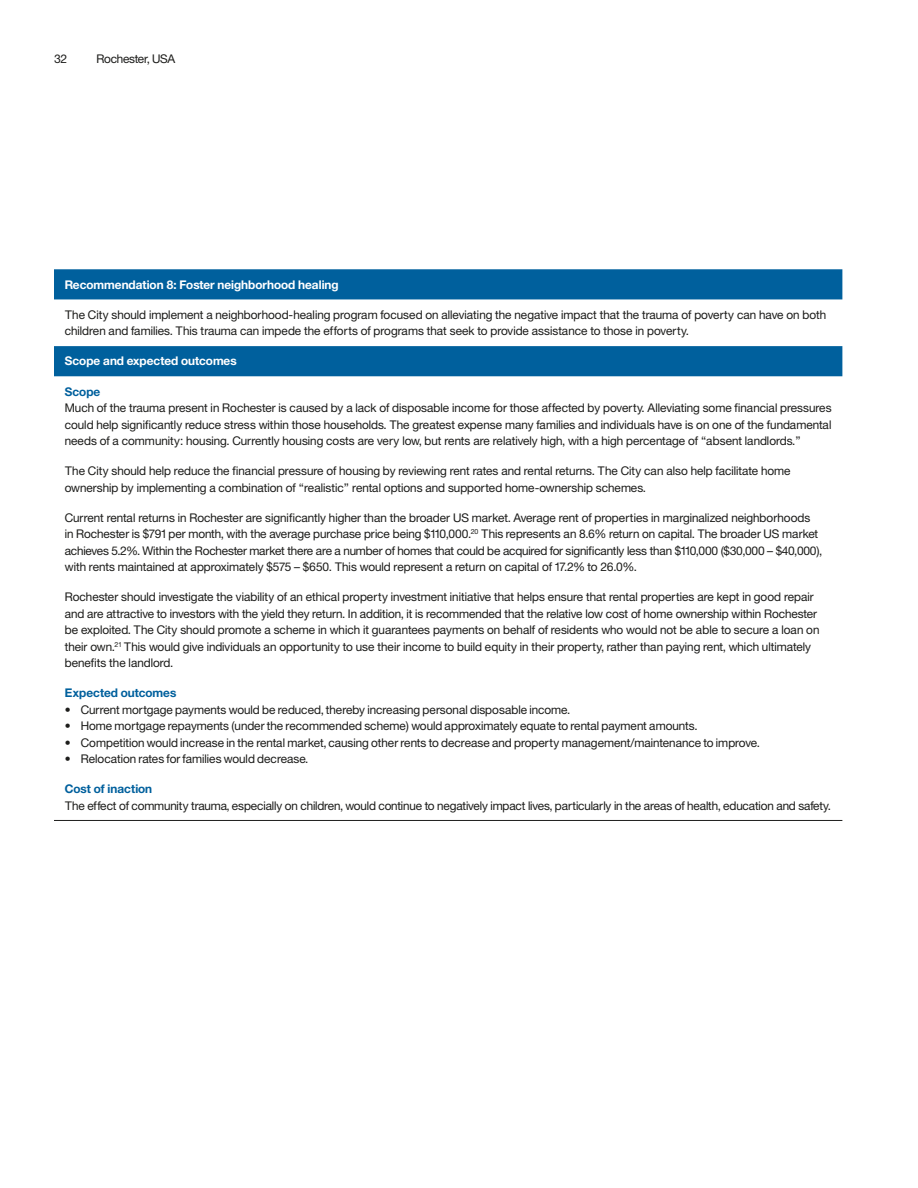
<style>
.page{position:relative;width:918px;height:1188px;background:#fff}
.page>*{position:absolute;margin:0;border:0;box-sizing:border-box;transform-origin:0 0}
.t1{font:12px/16.5px "Helv Neue Romanfor IBM";color:#1d1d1b}
.t2{font:12px "Helv Neue Boldfor IBM";color:#fff}
.t3{font:12px "Helv Neue Boldfor IBM";color:#00609d}
.t4{font:12px "Helv Neue Romanfor IBM";letter-spacing:-.02em;color:#1d1d1b}
</style>
<div class="page">
<svg style="left:54px;top:269px;width:788px;height:107px;fill:#00609d"></svg>
<hr style="left:54px;top:820px;width:788px;height:1px;background:#1d1d1b">
<p class="t1" style="left:54px;top:50px;width:14px">32</p>
<p class="t4" style="left:97px;top:51px;width:80px">Rochester, USA</p>
<p class="t2" style="left:65px;top:277px;width:275px">Recommendation 8: Foster neighborhood healing</p>
<p class="t1" style="left:65px;top:306px;width:763px">The City should implement a neighborhood-healing program focused on alleviating the negative impact that the trauma of poverty can have on both children and families. This trauma can impede the efforts of programs that seek to provide assistance to those in poverty.</p>
<p class="t2" style="left:65px;top:354px;width:173px">Scope and expected outcomes</p>
<p class="t3" style="left:65px;top:384px;width:37px">Scope</p>
<p class="t1" style="left:65px;top:399px;width:768px;text-align:justify">Much of the trauma present in Rochester is caused by a lack of disposable income for those affected by poverty. Alleviating some financial pressures could help significantly reduce stress within those households. The greatest expense many families and individuals have is on one of the fundamental needs of a community: housing. Currently housing costs are very low, but rents are relatively high, with a high percentage of “absent landlords.”</p>
<p class="t1" style="left:65px;top:462px;width:727px">The City should help reduce the financial pressure of housing by reviewing rent rates and rental returns. The City can also help facilitate home ownership by implementing a combination of “realistic” rental options and supported home-ownership schemes.</p>
<p class="t1" style="left:65px;top:509px;width:759px">Current rental returns in Rochester are significantly higher than the broader US market. Average rent of properties in marginalized neighborhoods in Rochester is $791 per month, with the average purchase price being $110,000.<sup>20</sup> This represents an 8.6% return on capital. The broader US market achieves 5.2%. Within the Rochester market there are a number of homes that could be acquired for significantly less than $110,000 ($30,000 – $40,000), with rents maintained at approximately $575 – $650. This would represent a return on capital of 17.2% to 26.0%.</p>
<p class="t1" style="left:65px;top:588px;width:756px">Rochester should investigate the viability of an ethical property investment initiative that helps ensure that rental properties are kept in good repair and are attractive to investors with the yield they return. In addition, it is recommended that the relative low cost of home ownership within Rochester be exploited. The City should promote a scheme in which it guarantees payments on behalf of residents who would not be able to secure a loan on their own.<sup>21</sup> This would give individuals an opportunity to use their income to build equity in their property, rather than paying rent, which ultimately benefits the landlord.</p>
<p class="t3" style="left:65px;top:685px;width:113px">Expected outcomes</p>
<p class="t1" style="left:65px;top:701px;width:507px">• Current mortgage payments would be reduced, thereby increasing personal disposable income.</p>
<p class="t1" style="left:65px;top:717px;width:634px">• Home mortgage repayments (under the recommended scheme) would approximately equate to rental payment amounts.</p>
<p class="t1" style="left:65px;top:734px;width:696px">• Competition would increase in the rental market, causing other rents to decrease and property management/maintenance to improve.</p>
<p class="t1" style="left:65px;top:750px;width:245px">• Relocation rates for families would decrease.</p>
<p class="t3" style="left:65px;top:781px;width:89px">Cost of inaction</p>
<p class="t1" style="left:65px;top:797px;width:767px">The effect of community trauma, especially on children, would continue to negatively impact lives, particularly in the areas of health, education and safety.</p>
</div>
